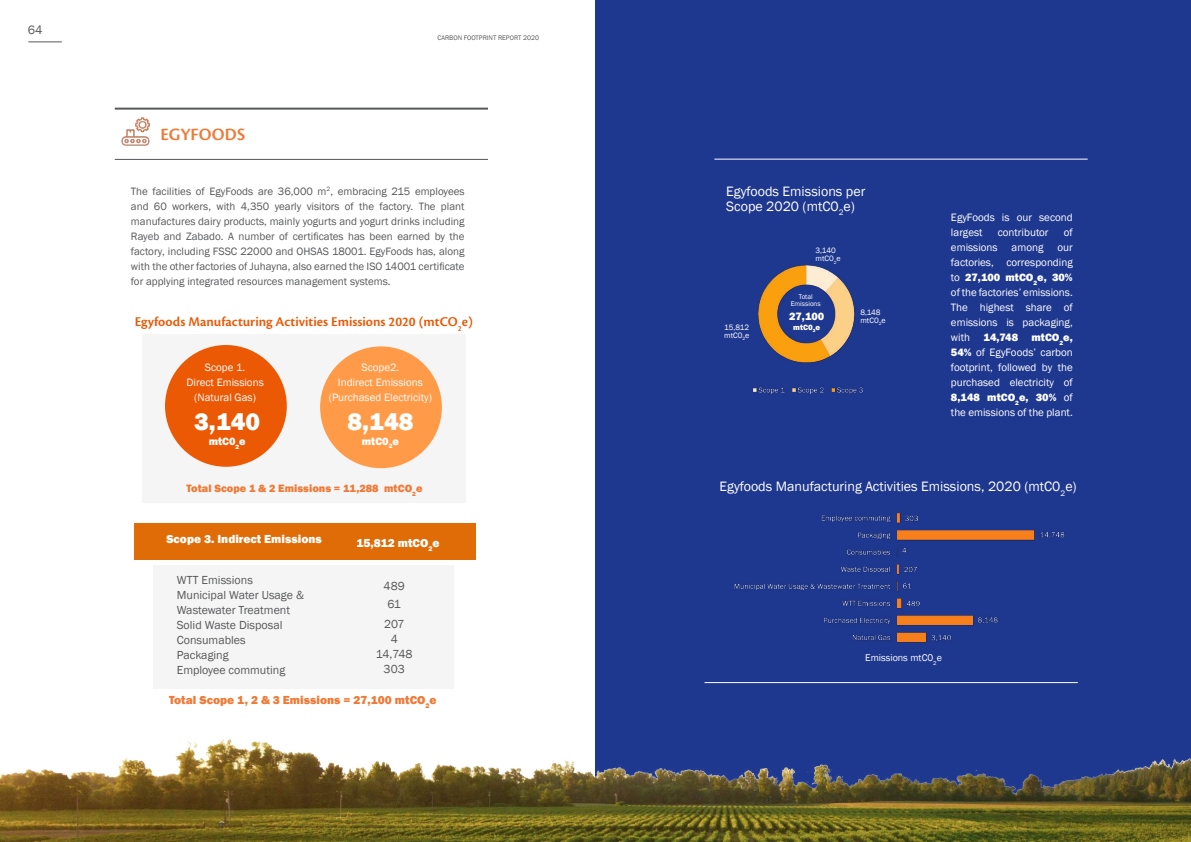
<style>
.page{position:relative;width:1191px;height:842px;background:#fff}
.page>*{position:absolute;margin:0;border:0;box-sizing:border-box;transform-origin:0 0}
.t1{font:800 25px "Franklin Gothic";letter-spacing:.005em;color:#fff}
.t2{font:600 18px "Cronos Pro";letter-spacing:.005em;color:#ef7a37}
.t3{font:14px/15px "Franklin Gothic";color:#fff}
.t4{font:600 14px "Cronos Pro";color:#eb5905}
.t5{font:12.5px "Franklin Gothic";color:#57585a}
.t6{font:12px/15px "Franklin Gothic";color:#57585a;text-align:center}
.t7{font:800 12px "Franklin Gothic";color:#ef7a37}
.t8{font:800 12px "Franklin Gothic";color:#fff}
.t9{font:11px/15px "Franklin Gothic";color:#57585a;text-align:justify}
.t10{font:11px/15px "Franklin Gothic";color:#fff;text-align:center}
.t11{font:800 11px "Franklin Gothic";color:#ef7a37}
.t12{font:800 11px "Franklin Gothic";color:#fff}
.t13{font:10px "Franklin Gothic";color:#fff}
.t14{font:8px/8px "Franklin Gothic";color:#fff}
.t15{font:800 8px "Franklin Gothic";color:#fff}
.t16{font:7px/7px "Franklin Gothic";color:#fff;text-align:center}
.t17{font:6.8px "Franklin Gothic";color:#57585a}
.s1{font-weight:800}
</style>
<div class="page">
<hr style="left:28px;top:42px;width:34px;height:1px;background:#57585a">
<div style="left:595px;top:0;width:596px;height:842px;background:#1f388f"></div>
<img style="left:753px;top:265px;width:110px;height:130px">
<div style="left:142px;top:334px;width:323px;height:168px;background:#f5f5f5"></div>
<div style="left:320px;top:346px;width:122px;height:122px;background:#ff9b48;border-radius:50%"></div>
<div style="left:165px;top:345px;width:122px;height:122px;background:#eb5905;border-radius:50%"></div>
<hr style="left:115px;top:108px;width:373px;height:2px;background:#57585a">
<hr style="left:115px;top:159px;width:373px;height:1px;background:#57585a">
<img style="left:121px;top:117px;width:29px;height:29px">
<div style="left:153px;top:565px;width:301px;height:123px;background:#f5f5f5"></div>
<div style="left:135px;top:523px;width:341px;height:36px;background:#e06c08"></div>
<hr style="left:714px;top:159px;width:373px;height:1px;background:#fff">
<hr style="left:704px;top:682px;width:373px;height:1px;background:#fff">
<img style="left:734px;top:513px;width:331px;height:130px">
<img style="left:0;top:739px;width:1191px;height:103px">
<p class="t5" style="left:28px;top:22px;width:16px">64</p>
<h2 class="t2" style="left:160px;top:124px;width:86px">EGYFOODS</h2>
<p class="t17" style="left:437px;top:33px;width:103px">CARBON FOOTPRINT REPORT 2020</p>
<p class="t9" style="left:131px;top:184px;width:335px">The facilities of EgyFoods are 36,000 m<sup>2</sup>, embracing 215 employees and 60 workers, with 4,350 yearly visitors of the factory. The plant manufactures dairy products, mainly yogurts and yogurt drinks including Rayeb and Zabado. A number of certificates has been earned by the factory, including FSSC 22000 and OHSAS 18001. EgyFoods has, along with the other factories of Juhayna, also earned the ISO 14001 certificate for applying integrated resources management systems.</p>
<p class="t4" style="left:135px;top:314px;width:340px">Egyfoods Manufacturing Activities Emissions 2020 (mtCO<sub>2</sub>e)</p>
<p class="t10" style="left:186px;top:360px;width:79px">Scope 1.<br>Direct Emissions (Natural Gas)</p>
<p class="t10" style="left:329px;top:360px;width:104px">Scope2.<br>Indirect Emissions (Purchased Electricity)</p>
<h1 class="t1" style="left:194px;top:405px;width:67px">3,140</h1>
<p class="t12" style="left:209px;top:434px;width:39px">mtC0<sub>2</sub>e</p>
<h1 class="t1" style="left:347px;top:405px;width:67px">8,148</h1>
<p class="t12" style="left:362px;top:434px;width:39px">mtC0<sub>2</sub>e</p>
<p class="t11" style="left:186px;top:481px;width:237px">Total Scope 1 &amp; 2 Emissions = 11,288 mtCO<sub>2</sub>e</p>
<p class="t8" style="left:166px;top:531px;width:157px">Scope 3. Indirect Emissions</p>
<p class="t6" style="left:177px;top:573px;width:129px;text-align:left">WTT Emissions<br>Municipal Water Usage &amp;<br>Wastewater Treatment<br>Solid Waste Disposal<br>Consumables<br>Packaging<br>Employee commuting</p>
<p class="t6" style="left:384px;top:577px;width:23px;line-height:18px">489<br>61</p>
<p class="t8" style="left:356px;top:535px;width:85px">15,812 mtCO<sub>2</sub>e</p>
<p class="t6" style="left:376px;top:616px;width:38px">207<br>4<br>14,748<br>303</p>
<p class="t7" style="left:169px;top:692px;width:269px">Total Scope 1, 2 &amp; 3 Emissions = 27,100 mtCO<sub>2</sub>e</p>
<p class="t3" style="left:726px;top:184px;width:141px">Egyfoods Emissions per<br>Scope 2020 (mtC0<sub>2</sub>e)</p>
<p class="t14" style="left:815px;top:247px;width:27px">3,140 mtC0<sub>2</sub>e</p>
<p class="t14" style="left:724px;top:323px;width:27px">15,812 mtC0<sub>2</sub>e</p>
<p class="t16" style="left:790px;top:293px;width:31px">Total<br>Emissions</p>
<p class="t12" style="left:789px;top:309px;width:37px">27,100</p>
<p class="t15" style="left:793px;top:322px;width:28px">mtC0<sub>2</sub>e</p>
<p class="t14" style="left:860px;top:308px;width:27px">8,148 mtC0<sub>2</sub>e</p>
<p class="t10" style="left:951px;top:210px;width:123px;text-align:left">EgyFoods is our second largest</p>
<p class="t10" style="left:997px;top:225px;width:52px">contributor</p>
<p class="t10" style="left:1063px;top:225px;width:11px">of</p>
<p class="t10" style="left:951px;top:240px;width:48px">emissions</p>
<p class="t10" style="left:1011px;top:240px;width:33px">among</p>
<p class="t10" style="left:951px;top:240px;width:123px;text-align:justify;text-indent:106px">our factories, corresponding to <span class="s1">27,100 mtCO</span><sub>2</sub><span class="s1">e, 30% </span>of the factories’ emissions.<br>The highest share of emissions is packaging, with <span class="s1">14,748 mtCO</span><sub>2</sub><span class="s1">e, 54%</span> of EgyFoods’ carbon footprint, followed by the purchased electricity of <span class="s1">8,148 mtCO</span><sub>2</sub><span class="s1">e, 30%</span> of the emissions of the plant.</p>
<p class="t3" style="left:719px;top:479px;width:359px">Egyfoods Manufacturing Activities Emissions, 2020 (mtC0<sub>2</sub>e)</p>
<p class="t13" style="left:865px;top:652px;width:78px">Emissions mtC0<sub>2</sub>e</p>
</div>
